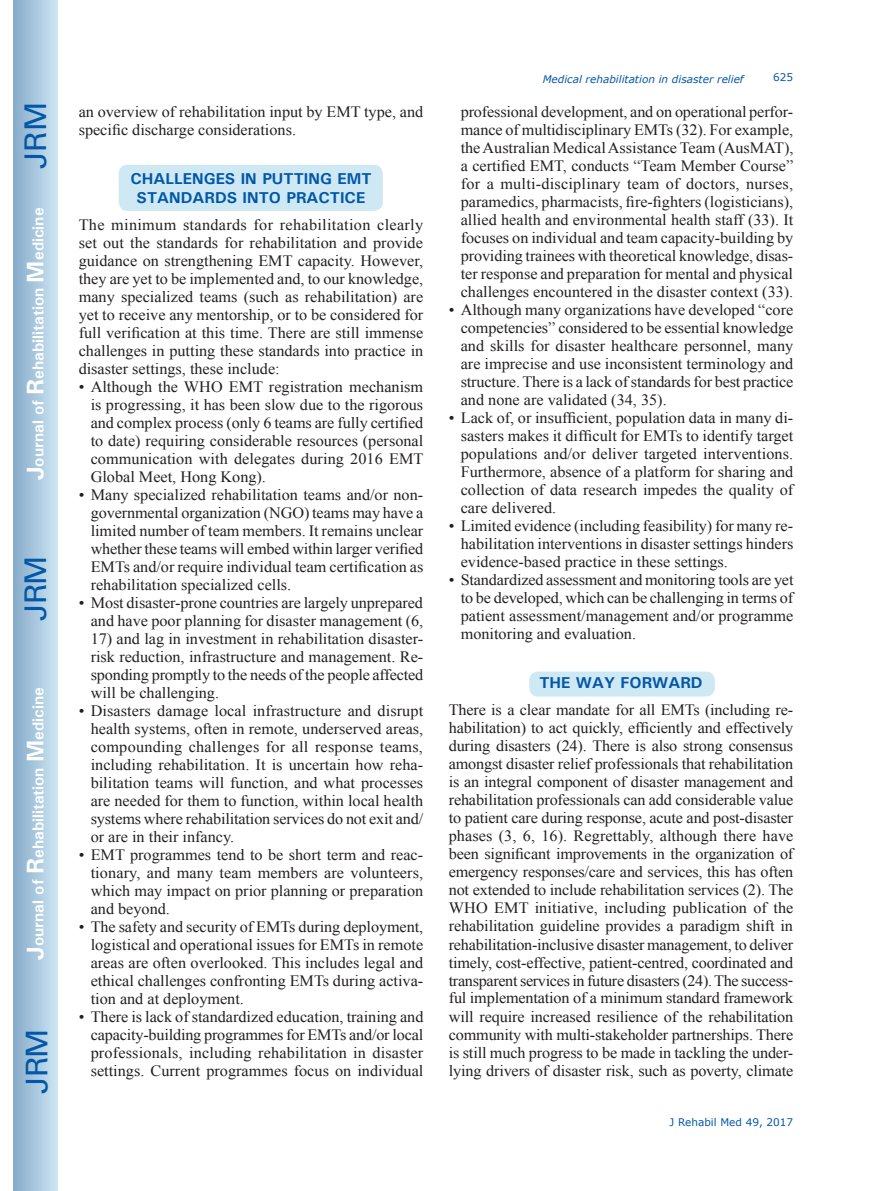
<style>
.page{position:relative;width:872px;height:1191px;background:#fff}
.page>*{position:absolute;margin:0;border:0;box-sizing:border-box;transform-origin:0 0}
.t1{font:30px "Univers";letter-spacing:-.03em;color:#0157a8}
.t2{font:15.75px/18px "Times New Roman";color:#231f20;text-align:justify}
.t3{font:700 15.75px "Univers";color:#fff}
.t4{font:700 15.75px/18.9px "Univers";color:#0157a8;text-align:center}
.t5{font:italic 10.5px "Verdana";color:#0157a8}
.t6{font:10.5px "Verdana";color:#0157a8}
.s1{font-size:24px}
</style>
<div class="page">
<div style="left:14px;top:0;width:43px;height:1191px;background:linear-gradient(to right,#88acca,#cbe5f2)"></div>
<div style="left:118px;top:164px;width:265px;height:48px;background:#cee8f4;border-radius:10px"></div>
<div style="left:117px;top:163px;width:267px;height:49px;border:2px solid #fff;border-radius:10px"></div>
<div style="left:528px;top:671px;width:187px;height:26px;background:#cee8f4;border-radius:10px"></div>
<div style="left:528px;top:670px;width:188px;height:28px;border:2px solid #fff;border-radius:10px"></div>
<h1 class="t1" style="left:18px;top:169px;width:68px;rotate:-90deg">JRM</h1>
<p class="t3" style="left:28px;top:480px;width:274px;rotate:-90deg"><span class="s1">J</span>ournal of <span class="s1">R</span>ehabilitation <span class="s1">M</span>edicine</p>
<h1 class="t1" style="left:18px;top:620px;width:67px;rotate:-90deg">JRM</h1>
<p class="t3" style="left:28px;top:959px;width:274px;rotate:-90deg"><span class="s1">J</span>ournal of <span class="s1">R</span>ehabilitation <span class="s1">M</span>edicine</p>
<h1 class="t1" style="left:19px;top:1093px;width:67px;rotate:-90deg">JRM</h1>
<p class="t2" style="left:79px;top:103px;width:346px">an overview of rehabilitation input by EMT type, and specific discharge considerations.</p>
<p class="t4" style="left:130px;top:169px;width:243px">CHALLENGES IN PUTTING EMT<br>STANDARDS INTO PRACTICE</p>
<p class="t2" style="left:79px;top:216px;width:346px">The minimum standards for rehabilitation clearly set out the standards for rehabilitation and provide guidance on strengthening EMT capacity. However, they are yet to be implemented and, to our knowledge, many specialized teams (such as rehabilitation) are yet to receive any mentorship, or to be considered for full verification at this time. There are still immense challenges in putting these standards into practice in disaster settings, these include:</p>
<p class="t2" style="left:91px;top:378px;width:334px;text-indent:-12px">• Although the WHO EMT registration mechanism is progressing, it has been slow due to the rigorous and complex process (only 6 teams are fully certified to date) requiring considerable resources (personal communication with delegates during 2016 EMT Global Meet, Hong Kong).</p>
<p class="t2" style="left:91px;top:486px;width:334px;text-indent:-12px">• Many specialized rehabilitation teams and/or non&shy;governmental organization (NGO) teams may have a limited number of team members. It remains unclear whether these teams will embed within larger verified EMTs and/or require individual team certification as rehabilitation specialized cells.</p>
<p class="t2" style="left:79px;top:594px;width:346px;text-align:right">• Most disaster-prone countries are largely unprepared and have poor planning for disaster management (6,</p>
<p class="t2" style="left:91px;top:630px;width:334px">17) and lag in investment in rehabilitation disaster&shy;risk reduction, infrastructure and management. Re&shy;sponding promptly to the needs of the people affected will be challenging.</p>
<p class="t2" style="left:91px;top:702px;width:334px;text-indent:-12px">• Disasters damage local infrastructure and disrupt health systems, often in remote, underserved areas, compounding challenges for all response teams, including rehabilitation. It is uncertain how reha&shy;bilitation teams will function, and what processes are needed for them to function, within local health systems where rehabilitation services do not exit and/ or are in their infancy.</p>
<p class="t2" style="left:91px;top:846px;width:334px;text-indent:-12px">• EMT programmes tend to be short term and reac&shy;tionary, and many team members are volunteers, which may impact on prior planning or preparation and beyond.</p>
<p class="t2" style="left:91px;top:918px;width:334px;text-indent:-12px">• The safety and security of EMTs during deployment, logistical and operational issues for EMTs in remote areas are often overlooked. This includes legal and ethical challenges confronting EMTs during activa&shy;tion and at deployment.</p>
<p class="t2" style="left:91px;top:1008px;width:334px;text-indent:-12px">• There is lack of standardized education, training and capacity-building programmes for EMTs and/or local professionals, including rehabilitation in disaster settings. Current programmes focus on individual</p>
<p class="t5" style="left:543px;top:72px;width:202px">Medical rehabilitation in disaster relief</p>
<p class="t6" style="left:773px;top:70px;width:22px">625</p>
<p class="t2" style="left:461px;top:103px;width:334px">professional development, and on operational perfor&shy;mance of multidisciplinary EMTs (32). For example, the Australian Medical Assistance Team (AusMAT), a certified EMT, conducts “Team Member Course” for a multi-disciplinary team of doctors, nurses, paramedics, pharmacists, fire-fighters (logisticians), allied health and environmental health staff (33). It focuses on individual and team capacity-building by providing trainees with theoretical knowledge, disas&shy;ter response and preparation for mental and physical challenges encountered in the disaster context (33).</p>
<p class="t2" style="left:461px;top:301px;width:334px;text-indent:-12px">• Although many organizations have developed “core competencies” considered to be essential knowledge and skills for disaster healthcare personnel, many are imprecise and use inconsistent terminology and structure. There is a lack of standards for best practice and none are validated (34, 35).</p>
<p class="t2" style="left:461px;top:409px;width:334px;text-indent:-12px">• Lack of, or insufficient, population data in many di&shy;sasters makes it difficult for EMTs to identify target populations and/or deliver targeted interventions.<br>Furthermore, absence of a platform for sharing and collection of data research impedes the quality of care delivered.</p>
<p class="t2" style="left:461px;top:517px;width:334px;text-indent:-12px">• Limited evidence (including feasibility) for many re&shy;habilitation interventions in disaster settings hinders evidence-based practice in these settings.</p>
<p class="t2" style="left:461px;top:571px;width:334px;text-indent:-12px">• Standardized assessment and monitoring tools are yet to be developed, which can be challenging in terms of patient assessment/management and/or programme monitoring and evaluation.</p>
<p class="t4" style="left:539px;top:673px;width:165px">THE WAY FORWARD</p>
<p class="t2" style="left:449px;top:701px;width:346px">There is a clear mandate for all EMTs (including re&shy;habilitation) to act quickly, efficiently and effectively during disasters (24). There is also strong consensus amongst disaster relief professionals that rehabilitation is an integral component of disaster management and rehabilitation professionals can add considerable value to patient care during response, acute and post-disaster phases (3, 6, 16). Regrettably, although there have been significant improvements in the organization of emergency responses/care and services, this has often not extended to include rehabilitation services (2). The WHO EMT initiative, including publication of the rehabilitation guideline provides a paradigm shift in rehabilitation-inclusive disaster management, to deliver timely, cost-effective, patient-centred, coordinated and transparent services in future disasters (24). The success&shy;ful implementation of a minimum standard framework will require increased resilience of the rehabilitation community with multi-stakeholder partnerships. There is still much progress to be made in tackling the under&shy;lying drivers of disaster risk, such as poverty, climate</p>
<p class="t6" style="left:669px;top:1114px;width:125px">J Rehabil Med 49, 2017</p>
</div>
